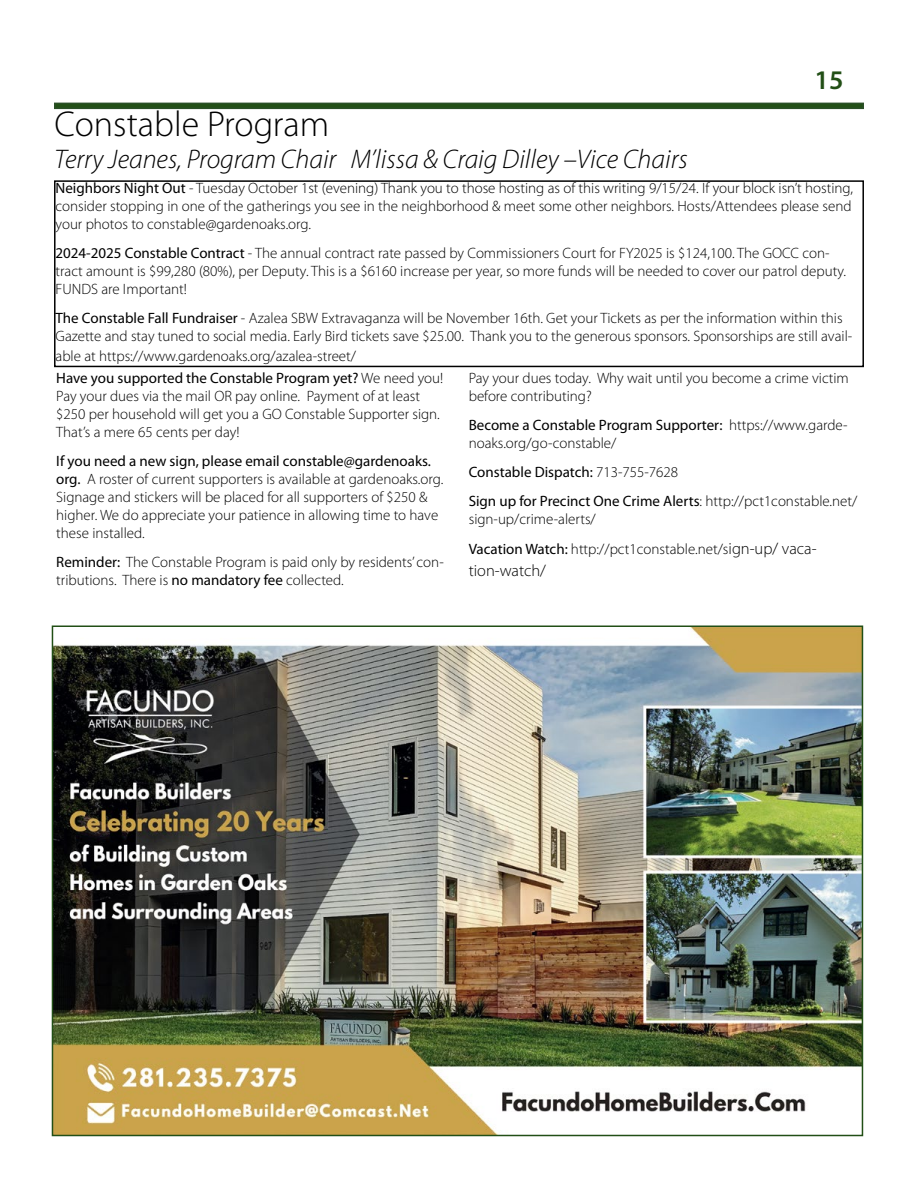
<style>
.page{position:relative;width:918px;height:1188px;background:#fff}
.page>*{position:absolute;margin:0;border:0;box-sizing:border-box;transform-origin:0 0}
.t1{font:300 36px "Myriad Pro";color:#000}
.t2{font:italic 300 27px "Myriad Pro";color:#000}
.t3{font:600 27px "Myriad Pro";color:#224f16}
.t4{font:300 16.5px "Myriad Pro";color:#000}
.t5{font:300 15px/18px "Myriad Pro";color:#000}
.t6{font:15px/28.8px "Myriad Pro";color:#000}
.s1{font-weight:400}
.s2{font-weight:300}
.s3{font-size:16.5px}
</style>
<div class="page">
<div style="left:54px;top:103px;width:810px;height:6px;background:#224f16"></div>
<div style="left:54px;top:180px;width:810px;height:187px;border:2px solid #000"></div>
<img style="left:55px;top:629px;width:805px;height:504px">
<h2 class="t3" style="left:815px;top:63px;width:30px">15</h2>
<h1 class="t1" style="left:55px;top:102px;width:276px">Constable Program</h1>
<h2 class="t2" style="left:55px;top:143px;width:635px">Terry Jeanes, Program Chair M’lissa &amp; Craig Dilley –Vice Chairs</h2>
<p class="t5" style="left:56px;top:179px;width:799px;text-align:justify"><span class="s1">Neighbors Night Out</span> - Tuesday October 1st (evening) Thank you to those hosting as of this writing 9/15/24. If your block isn’t hosting, consider stopping in one of the gatherings you see in the neighborhood &amp; meet some other neighbors. Hosts/Attendees please send your photos to constable@gardenoaks.org.</p>
<p class="t5" style="left:56px;top:244px;width:792px"><span class="s1">2024-2025 Constable Contract</span> - The annual contract rate passed by Commissioners Court for FY2025 is $124,100. The GOCC con&shy;tract amount is $99,280 (80%), per Deputy. This is a $6160 increase per year, so more funds will be needed to cover our patrol deputy.<br>FUNDS are Important!</p>
<p class="t5" style="left:56px;top:309px;width:798px"><span class="s1">The Constable Fall Fundraiser</span> - Azalea SBW Extravaganza will be November 16th. Get your Tickets as per the information within this<br>Gazette and stay tuned to social media. Early Bird tickets save $25.00. Thank you to the generous sponsors. Sponsorships are still avail-</p>
<p class="t5" style="left:56px;top:344px;width:389px;line-height:22.8px">able at https://www.gardenoaks.org/azalea-street/<br><span class="s1">Have you supported the Constable Program yet?</span> We need you!</p>
<p class="t5" style="left:56px;top:387px;width:385px">Pay your dues via the mail OR pay online. Payment of at least $250 per household will get you a GO Constable Supporter sign.<br>That’s a mere 65 cents per day!</p>
<p class="t5" style="left:56px;top:452px;width:389px"><span class="s1">If you need a new sign, please email constable@gardenoaks. org.</span> A roster of current supporters is available at gardenoaks.org.<br>Signage and stickers will be placed for all supporters of $250 &amp; higher. We do appreciate your patience in allowing time to have these installed.</p>
<p class="t5" style="left:56px;top:553px;width:389px"><span class="s1">Reminder:</span> The Constable Program is paid only by residents’ con&shy;tributions. There is <span class="s1">no mandatory fee</span> collected.</p>
<p class="t5" style="left:469px;top:369px;width:382px">Pay your dues today. Why wait until you become a crime victim before contributing?</p>
<p class="t5" style="left:469px;top:416px;width:380px"><span class="s1">Become a Constable Program Supporter:</span> https://www.garde&shy;noaks.org/go-constable/</p>
<p class="t6" style="left:469px;top:457px;width:390px">Constable Dispatch: <span class="s2">713-755-7628<br></span>Sign up for Precinct One Crime Alerts<span class="s2">: http://pct1constable.net/</span></p>
<p class="t5" style="left:469px;top:503px;width:349px;line-height:30.6px">sign-up/crime-alerts/<br><span class="s1">Vacation Watch:</span> http://pct1constable.net/s<span class="s3">ign-up/ vaca-</span></p>
<p class="t4" style="left:469px;top:561px;width:79px">tion-watch/</p>
</div>
